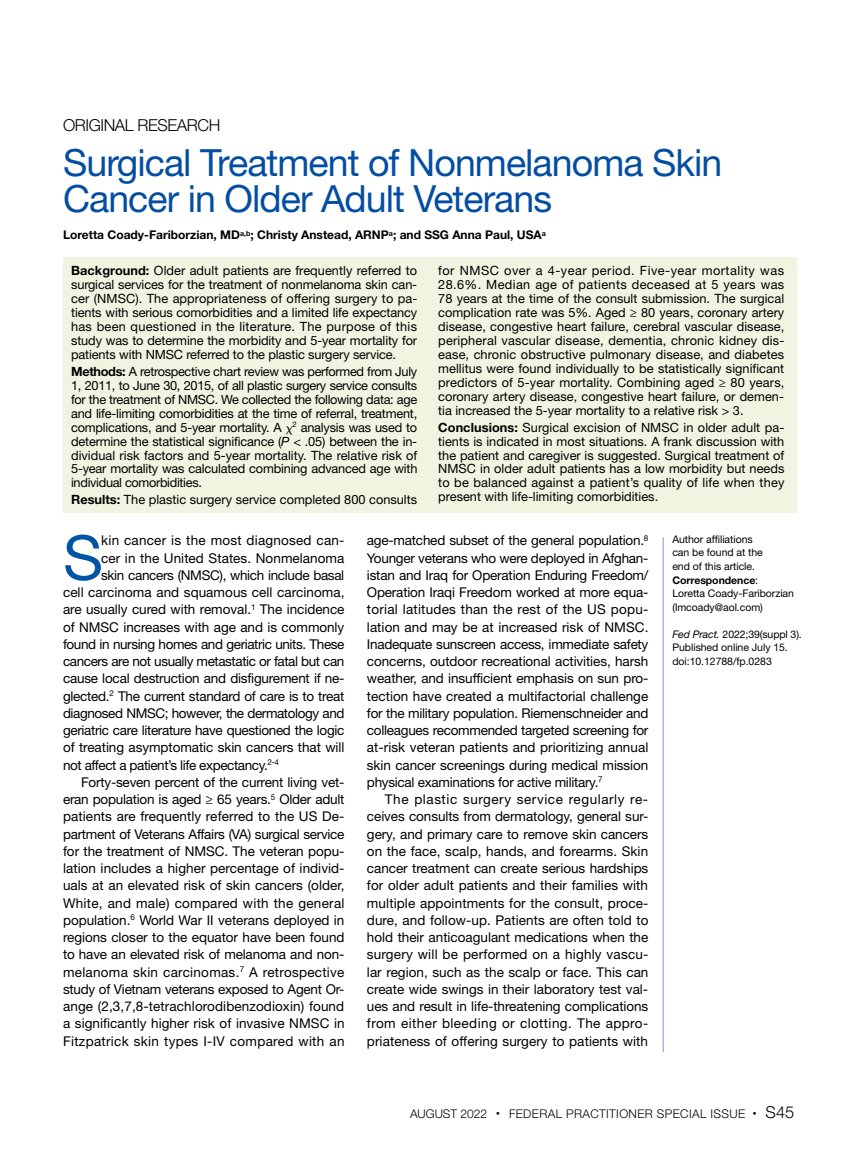
<style>
.page{position:relative;width:851px;height:1161px;background:#fff}
.page>*{position:absolute;margin:0;border:0;box-sizing:border-box;transform-origin:0 0}
.t1{font:61.8px "Helvetica Neue LT Std";color:#0054a6}
.t2{font:37.5px/36px "Helvetica Neue LT Std";letter-spacing:-.025em;color:#034ea2}
.t3{font:300 16.5px "Helvetica Neue LT Std";letter-spacing:-.025em;color:#000}
.t4{font:13.5px/17.2px "Helvetica Neue LT Std";letter-spacing:-.005em;color:#000;text-align:justify}
.t5{font:13.5px "Helvetica Neue LT Std";letter-spacing:-.03em;color:#000}
.t6{font:13.5px "Helvetica Neue LT Std";letter-spacing:.02em;color:#000}
.t7{font:13.5px "Helvetica Neue LT Std";letter-spacing:-.025em;color:#000}
.t8{font:13.5px "Helvetica Neue LT Std";letter-spacing:.015em;color:#000}
.t9{font:12.75px/14px "Helvetica Neue LT Std";color:#000;text-align:justify}
.t10{font:700 12px "Helvetica Neue LT Std";color:#000}
.t11{font:300 12px "Helvetica Neue LT Std";letter-spacing:.03em;color:#000}
.t12{font:10.5px/13.5px "Helvetica Neue LT Std";letter-spacing:-.005em;color:#000}
.s1{font-weight:700}
.s2{font-style:italic}
.s3{font-size:16.5px}
</style>
<div class="page">
<div style="left:63px;top:257px;width:733px;height:256px;background:#f2f3e1"></div>
<hr style="left:662px;top:537px;width:1px;height:515px;background:#8394ca">
<p class="t3" style="left:63px;top:116px;width:159px">ORIGINAL RESEARCH</p>
<h2 class="t2" style="left:63px;top:145px;width:660px">Surgical Treatment of Nonmelanoma Skin<br>Cancer in Older Adult Veterans</h2>
<p class="t10" style="left:63px;top:228px;width:484px">Loretta Coady-Fariborzian, MD<sup>a,b</sup>; Christy Anstead, ARNP<sup>a</sup>; and SSG Anna Paul, USA<sup>a</sup></p>
<p class="t9" style="left:71px;top:264px;width:348px"><span class="s1">Background:</span> Older adult patients are frequently referred to surgical services for the treatment of nonmelanoma skin can&shy;cer (NMSC). The appropriateness of offering surgery to pa&shy;tients with serious comorbidities and a limited life expectancy has been questioned in the literature. The purpose of this study was to determine the morbidity and 5-year mortality for patients with NMSC referred to the plastic surgery service.</p>
<p class="t9" style="left:71px;top:364px;width:348px"><span class="s1">Methods:</span> A retrospective chart review was performed from July 1, 2011, to June 30, 2015, of all plastic surgery service consults for the treatment of NMSC. We collected the following data: age and life-limiting comorbidities at the time of referral, treatment, complications, and 5-year mortality. A <sup>2</sup> analysis was used to determine the statistical significance (<span class="s2">P</span> &lt; .05) between the in&shy;dividual risk factors and 5-year mortality. The relative risk of 5-year mortality was calculated combining advanced age with individual comorbidities.</p>
<p class="t9" style="left:71px;top:493px;width:347px"><span class="s1">Results:</span> The plastic surgery service completed 800 consults</p>
<p class="t9" style="left:438px;top:264px;width:347px">for NMSC over a 4-year period. Five-year mortality was 28.6%. Median age of patients deceased at 5 years was 78 years at the time of the consult submission. The surgical complication rate was 5%. Aged ≥ 80 years, coronary artery disease, congestive heart failure, cerebral vascular disease, peripheral vascular disease, dementia, chronic kidney dis&shy;ease, chronic obstructive pulmonary disease, and diabetes mellitus were found individually to be statistically significant predictors of 5-year mortality. Combining aged ≥ 80 years, coronary artery disease, congestive heart failure, or demen&shy;tia increased the 5-year mortality to a relative risk &gt; 3.</p>
<p class="t9" style="left:438px;top:420px;width:347px"><span class="s1">Conclusions:</span> Surgical excision of NMSC in older adult pa&shy;tients is indicated in most situations. A frank discussion with the patient and caregiver is suggested. Surgical treatment of NMSC in older adult patients has a low morbidity but needs to be balanced against a patient’s quality of life when they present with life-limiting comorbidities.</p>
<h1 class="t1" style="left:63px;top:521px;width:42px">S</h1>
<p class="t8" style="left:101px;top:532px;width:245px">kin cancer is the most diagnosed can-</p>
<p class="t4" style="left:101px;top:549px;width:245px">cer in the United States. Nonmelanoma</p>
<p class="t7" style="left:101px;top:567px;width:244px">skin cancers (NMSC), which include basal</p>
<p class="t4" style="left:63px;top:583px;width:283px">cell carcinoma and squamous cell carcinoma,</p>
<p class="t4" style="left:63px;top:601px;width:283px">are usually cured with removal.<sup>1</sup> The incidence</p>
<p class="t4" style="left:63px;top:618px;width:283px">of NMSC increases with age and is commonly</p>
<p class="t5" style="left:63px;top:636px;width:283px">found in nursing homes and geriatric units. These</p>
<p class="t5" style="left:63px;top:653px;width:283px">cancers are not usually metastatic or fatal but can</p>
<p class="t4" style="left:63px;top:670px;width:283px">cause local destruction and disfigurement if ne-</p>
<p class="t4" style="left:63px;top:687px;width:283px">glected.<sup>2</sup> The current standard of care is to treat</p>
<p class="t5" style="left:63px;top:705px;width:283px">diagnosed NMSC; however, the dermatology and</p>
<p class="t7" style="left:63px;top:722px;width:283px">geriatric care literature have questioned the logic</p>
<p class="t4" style="left:63px;top:739px;width:283px">of treating asymptomatic skin cancers that will</p>
<p class="t5" style="left:63px;top:757px;width:217px">not affect a patient’s life expectancy.<sup>2-4</sup></p>
<p class="t4" style="left:81px;top:773px;width:265px">Forty-seven percent of the current living vet-</p>
<p class="t4" style="left:63px;top:790px;width:283px">eran population is aged ≥ 65 years.<sup>5</sup> Older adult</p>
<p class="t4" style="left:63px;top:808px;width:283px">patients are frequently referred to the US De-</p>
<p class="t4" style="left:63px;top:825px;width:283px">partment of Veterans Affairs (VA) surgical service</p>
<p class="t4" style="left:63px;top:842px;width:283px">for the treatment of NMSC. The veteran popu-</p>
<p class="t4" style="left:63px;top:859px;width:283px">lation includes a higher percentage of individ-</p>
<p class="t4" style="left:63px;top:877px;width:283px">uals at an elevated risk of skin cancers (older,</p>
<p class="t6" style="left:63px;top:895px;width:283px">White, and male) compared with the general</p>
<p class="t4" style="left:63px;top:911px;width:283px">population.<sup>6</sup> World War II veterans deployed in</p>
<p class="t4" style="left:63px;top:928px;width:283px">regions closer to the equator have been found</p>
<p class="t4" style="left:63px;top:946px;width:283px">to have an elevated risk of melanoma and non-</p>
<p class="t6" style="left:63px;top:964px;width:283px">melanoma skin carcinomas.<sup>7</sup> A retrospective</p>
<p class="t4" style="left:63px;top:980px;width:283px">study of Vietnam veterans exposed to Agent Or-</p>
<p class="t4" style="left:63px;top:997px;width:283px">ange (2,3,7,8-tetrachlorodibenzodioxin) found</p>
<p class="t4" style="left:63px;top:1015px;width:283px">a significantly higher risk of invasive NMSC in</p>
<p class="t6" style="left:63px;top:1033px;width:283px">Fitzpatrick skin types I-IV compared with an</p>
<p class="t4" style="left:367px;top:532px;width:283px">age-matched subset of the general population.<sup>8<br></sup>Younger veterans who were deployed in Afghan&shy;istan and Iraq for Operation Enduring Freedom/ Operation Iraqi Freedom worked at more equa&shy;torial latitudes than the rest of the US popu&shy;lation and may be at increased risk of NMSC.<br>Inadequate sunscreen access, immediate safety concerns, outdoor recreational activities, harsh weather, and insufficient emphasis on sun pro&shy;tection have created a multifactorial challenge for the military population. Riemenschneider and colleagues recommended targeted screening for at-risk veteran patients and prioritizing annual skin cancer screenings during medical mission physical examinations for active military.<sup>7</sup></p>
<p class="t4" style="left:367px;top:790px;width:283px;text-indent:18px">The plastic surgery service regularly re&shy;ceives consults from dermatology, general sur&shy;gery, and primary care to remove skin cancers on the face, scalp, hands, and forearms. Skin cancer treatment can create serious hardships for older adult patients and their families with multiple appointments for the consult, proce&shy;dure, and follow-up. Patients are often told to hold their anticoagulant medications when the surgery will be performed on a highly vascu&shy;lar region, such as the scalp or face. This can create wide swings in their laboratory test val&shy;ues and result in life-threatening complications from either bleeding or clotting. The appro&shy;priateness of offering surgery to patients with</p>
<p class="t12" style="left:672px;top:532px;width:123px">Author affiliations<br>can be found at the<br>end of this article.<br><span class="s1">Correspondence</span>:<br>Loretta Coady-Fariborzian (lmcoady@aol.com)</p>
<p class="t12" style="left:672px;top:627px;width:131px"><span class="s2">Fed Pract.</span> 2022;39(suppl 3).<br>Published online July 15. doi:10.12788/fp.0283</p>
<p class="t11" style="left:410px;top:1107px;width:386px">AUGUST 2022 <sup>•</sup> FEDERAL PRACTITIONER SPECIAL ISSUE <sup>•</sup> <span class="s3">S45</span></p>
</div>
